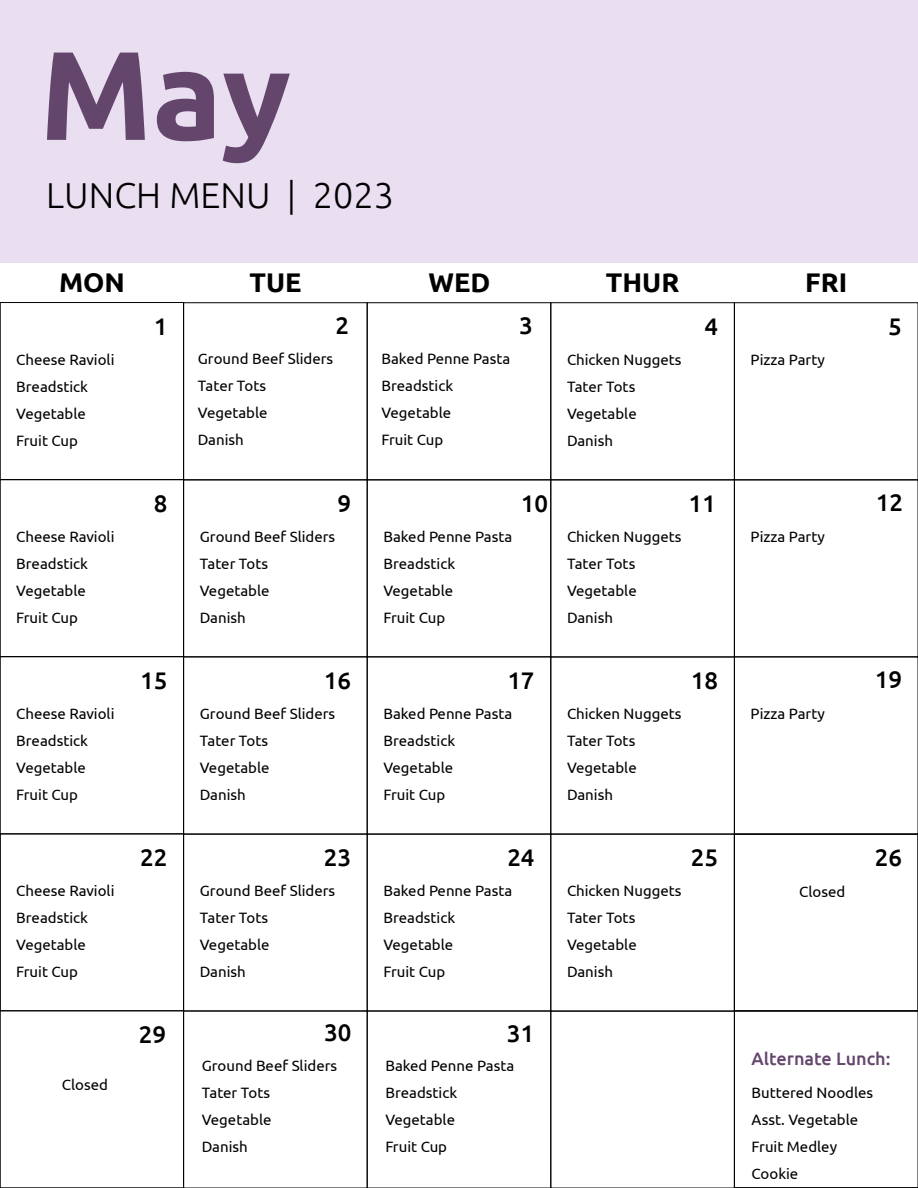
<style>
.page{position:relative;width:918px;height:1188px;background:#fff}
.page>*{position:absolute;margin:0;border:0;box-sizing:border-box;transform-origin:0 0}
.t1{font:700 126px "Ubuntu";color:#64466d}
.t2{font:300 36px "Ubuntu";color:#000}
.t3{font:700 27px "Ubuntu";color:#000}
.t4{font:500 24px "Ubuntu";color:#000}
.t5{font:500 18px "Ubuntu";color:#64466d}
.t6{font:15px/27px "Ubuntu";color:#000}
</style>
<div class="page">
<div style="left:367px;top:303px;width:184px;height:177px;border:1px solid #000"></div>
<div style="left:551px;top:303px;width:184px;height:177px;border:1px solid #000"></div>
<div style="left:0;top:302px;width:184px;height:178px;border:1px solid #000"></div>
<div style="left:367px;top:657px;width:184px;height:177px;border:1px solid #000"></div>
<div style="left:367px;top:1011px;width:184px;height:177px;border:1px solid #000"></div>
<div style="left:0;top:657px;width:184px;height:177px;border:1px solid #000"></div>
<div style="left:367px;top:480px;width:184px;height:177px;border:1px solid #000"></div>
<div style="left:0;top:480px;width:184px;height:177px;border:1px solid #000"></div>
<div style="left:734px;top:1011px;width:184px;height:177px;border:1px solid #000"></div>
<div style="left:0;top:834px;width:184px;height:177px;border:1px solid #000"></div>
<div style="left:551px;top:480px;width:184px;height:177px;border:1px solid #000"></div>
<div style="left:734px;top:834px;width:184px;height:177px;border:1px solid #000"></div>
<div style="left:367px;top:834px;width:184px;height:177px;border:1px solid #000"></div>
<div style="left:551px;top:834px;width:184px;height:177px;border:1px solid #000"></div>
<div style="left:0;top:0;width:918px;height:263px;background:#eadef1"></div>
<h1 class="t1" style="left:39px;top:19px;width:253px">May</h1>
<h2 class="t2" style="left:46px;top:180px;width:349px">LUNCH MENU | 2023</h2>
<h3 class="t3" style="left:59px;top:271px;width:67px">MON</h3>
<h3 class="t3" style="left:250px;top:271px;width:54px">TUE</h3>
<h3 class="t3" style="left:428px;top:271px;width:63px">WED</h3>
<h3 class="t3" style="left:606px;top:271px;width:75px">THUR</h3>
<h3 class="t3" style="left:805px;top:271px;width:44px">FRI</h3>
<p class="t6" style="left:16px;top:347px;width:100px">Cheese Ravioli<br>Breadstick<br>Vegetable<br>Fruit Cup</p>
<p class="t6" style="left:16px;top:524px;width:100px">Cheese Ravioli<br>Breadstick<br>Vegetable<br>Fruit Cup</p>
<p class="t6" style="left:16px;top:701px;width:100px">Cheese Ravioli<br>Breadstick<br>Vegetable<br>Fruit Cup</p>
<h3 class="t4" style="left:154px;top:311px;width:15px">1</h3>
<h3 class="t4" style="left:154px;top:488px;width:15px">8</h3>
<h3 class="t4" style="left:140px;top:665px;width:29px">15</h3>
<h3 class="t4" style="left:335px;top:311px;width:15px">2</h3>
<p class="t6" style="left:198px;top:346px;width:137px">Ground Beef Sliders<br>Tater Tots<br>Vegetable<br>Danish</p>
<h3 class="t4" style="left:337px;top:488px;width:15px">9</h3>
<p class="t6" style="left:200px;top:524px;width:137px">Ground Beef Sliders<br>Tater Tots<br>Vegetable<br>Danish</p>
<h3 class="t4" style="left:324px;top:665px;width:29px">16</h3>
<p class="t6" style="left:200px;top:701px;width:137px">Ground Beef Sliders<br>Tater Tots<br>Vegetable<br>Danish</p>
<p class="t6" style="left:381px;top:346px;width:130px">Baked Penne Pasta<br>Breadstick<br>Vegetable<br>Fruit Cup</p>
<h3 class="t4" style="left:519px;top:311px;width:15px">3</h3>
<p class="t6" style="left:383px;top:524px;width:130px">Baked Penne Pasta<br>Breadstick<br>Vegetable<br>Fruit Cup</p>
<h3 class="t4" style="left:521px;top:488px;width:29px">10</h3>
<h3 class="t4" style="left:507px;top:665px;width:29px">17</h3>
<p class="t6" style="left:383px;top:701px;width:130px">Baked Penne Pasta<br>Breadstick<br>Vegetable<br>Fruit Cup</p>
<p class="t6" style="left:567px;top:347px;width:116px">Chicken Nuggets<br>Tater Tots<br>Vegetable<br>Danish</p>
<h3 class="t4" style="left:705px;top:311px;width:15px">4</h3>
<p class="t6" style="left:567px;top:524px;width:116px">Chicken Nuggets<br>Tater Tots<br>Vegetable<br>Danish</p>
<h3 class="t4" style="left:689px;top:488px;width:29px">11</h3>
<p class="t6" style="left:567px;top:701px;width:116px">Chicken Nuggets<br>Tater Tots<br>Vegetable<br>Danish</p>
<h3 class="t4" style="left:691px;top:665px;width:29px">18</h3>
<p class="t6" style="left:751px;top:347px;width:76px">Pizza Party</p>
<p class="t6" style="left:751px;top:524px;width:76px">Pizza Party</p>
<p class="t6" style="left:751px;top:701px;width:76px">Pizza Party</p>
<h3 class="t4" style="left:888px;top:311px;width:15px">5</h3>
<h3 class="t4" style="left:876px;top:487px;width:29px">12</h3>
<h3 class="t4" style="left:875px;top:665px;width:29px">19</h3>
<p class="t6" style="left:16px;top:878px;width:100px">Cheese Ravioli<br>Breadstick<br>Vegetable<br>Fruit Cup</p>
<p class="t6" style="left:62px;top:1071px;width:48px">Closed</p>
<h3 class="t4" style="left:140px;top:842px;width:29px">22</h3>
<h3 class="t4" style="left:324px;top:842px;width:29px">23</h3>
<p class="t6" style="left:200px;top:878px;width:137px">Ground Beef Sliders<br>Tater Tots<br>Vegetable<br>Danish</p>
<h3 class="t4" style="left:507px;top:842px;width:29px">24</h3>
<h3 class="t4" style="left:875px;top:842px;width:29px">26</h3>
<p class="t6" style="left:383px;top:878px;width:130px">Baked Penne Pasta<br>Breadstick<br>Vegetable<br>Fruit Cup</p>
<h3 class="t4" style="left:691px;top:842px;width:29px">25</h3>
<p class="t6" style="left:567px;top:878px;width:116px">Chicken Nuggets<br>Tater Tots<br>Vegetable<br>Danish</p>
<p class="t6" style="left:799px;top:878px;width:48px">Closed</p>
<h3 class="t4" style="left:324px;top:1017px;width:29px">30</h3>
<h3 class="t4" style="left:139px;top:1019px;width:29px">29</h3>
<h3 class="t4" style="left:507px;top:1019px;width:29px">31</h3>
<p class="t6" style="left:202px;top:1053px;width:137px">Ground Beef Sliders<br>Tater Tots<br>Vegetable<br>Danish</p>
<p class="t6" style="left:385px;top:1053px;width:130px">Baked Penne Pasta<br>Breadstick<br>Vegetable<br>Fruit Cup</p>
<p class="t5" style="left:752px;top:1052px;width:140px">Alternate Lunch:</p>
<p class="t6" style="left:752px;top:1080px;width:123px">Buttered Noodles<br>Asst. Vegetable<br>Fruit Medley<br>Cookie</p>
</div>
